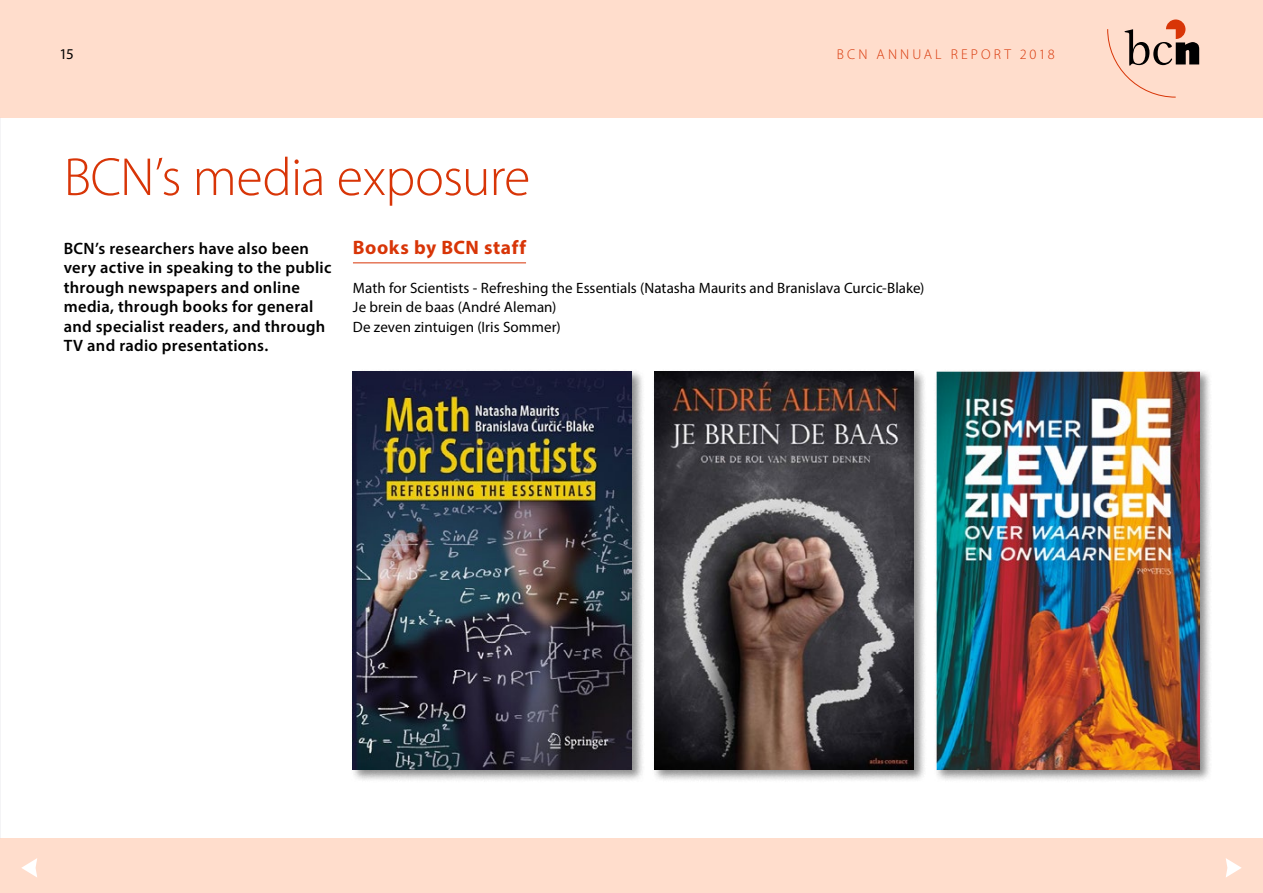
<style>
.page{position:relative;width:1263px;height:893px;background:#fff}
.page>*{position:absolute;margin:0;border:0;box-sizing:border-box;transform-origin:0 0}
.t1{font:300 54px "Myriad Pro";letter-spacing:-.015em;color:#d83507}
.t2{font:700 19.5px "Myriad Pro";letter-spacing:.03em;color:#d83507}
.t3{font:600 16.5px/19.5px "Myriad Pro";letter-spacing:.02em;color:#000}
.t4{font:15px/19.5px "Myriad Pro";letter-spacing:.005em;color:#000}
.t5{font:300 14.25px "Myriad Pro";letter-spacing:.215em;color:#d83507}
</style>
<div class="page">
<div style="left:0;top:838px;width:1263px;height:55px;background:#fdc"></div>
<div style="left:0;top:0;width:1263px;height:117px;background:#fdc"></div>
<svg style="left:1107px;top:20px;width:92px;height:78px"></svg>
<hr style="left:353px;top:262px;width:173px;height:1px;background:#d83507">
<div style="left:934px;top:369px;width:278px;height:413px;background:#000;opacity:.45"></div>
<img style="left:936px;top:371px;width:263px;height:398px">
<div style="left:652px;top:369px;width:275px;height:413px;background:#000;opacity:.45"></div>
<img style="left:654px;top:371px;width:260px;height:398px">
<div style="left:351px;top:369px;width:294px;height:413px;background:#000;opacity:.45"></div>
<img style="left:353px;top:371px;width:279px;height:398px">
<svg style="left:1226px;top:858px;width:16px;height:19px"></svg>
<svg style="left:21px;top:858px;width:16px;height:19px"></svg>
<p class="t4" style="left:60px;top:43px;width:16px">15</p>
<p class="t5" style="left:837px;top:45px;width:219px">BCN ANNUAL REPORT 2018</p>
<h1 class="t1" style="left:64px;top:145px;width:468px">BCN’s media exposure</h1>
<p class="t3" style="left:64px;top:238px;width:269px">BCN’s researchers have also been very active in speaking to the public through newspapers and online media, through books for general and specialist readers, and through TV and radio presentations.</p>
<p class="t2" style="left:353px;top:234px;width:175px">Books by BCN staff</p>
<p class="t4" style="left:353px;top:277px;width:573px">Math for Scientists - Refreshing the Essentials (Natasha Maurits and Branislava Curcic-Blake)<br>Je brein de baas (André Aleman)<br>De zeven zintuigen (Iris Sommer)</p>
</div>
